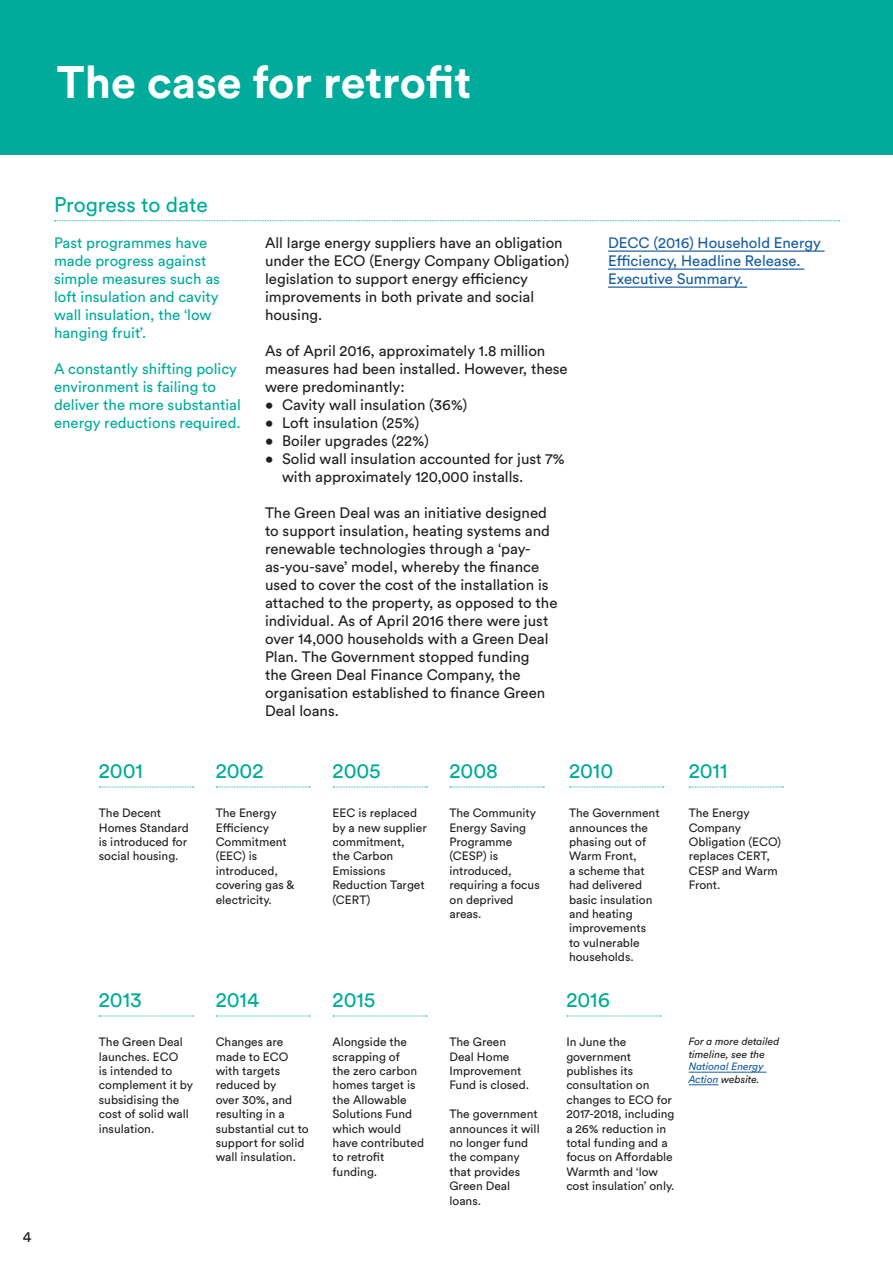
<style>
.page{position:relative;width:893px;height:1263px;background:#fff}
.page>*{position:absolute;margin:0;border:0;box-sizing:border-box;transform-origin:0 0}
.t1{font:700 45px "Circular Std";color:#fff}
.t2{font:21px "Circular Std";letter-spacing:-.005em;color:#00ab9b}
.t3{font:15px/18px "Circular Std";color:#231f20}
.t4{font:15px/18px "Circular Std";color:#00ab9b}
.t5{font:15px/18px "Circular Std";color:#175d9e}
.t6{font:12px/14.4px "Circular Std";color:#231f20}
.t7{font:italic 10.5px/12.6px "Circular Std";color:#231f20}
.t8{font:italic 10.5px/12.6px "Circular Std";color:#175d9e}
.s1{color:#231f20}
</style>
<div class="page">
<svg style="left:54px;top:220px;width:786px;height:1px"></svg>
<hr style="left:608px;top:250px;width:217px;height:2px;background:#175d9e">
<hr style="left:608px;top:268px;width:196px;height:2px;background:#175d9e">
<hr style="left:608px;top:286px;width:139px;height:2px;background:#175d9e">
<svg style="left:99px;top:787px;width:95px;height:1px"></svg>
<svg style="left:216px;top:787px;width:95px;height:1px"></svg>
<svg style="left:333px;top:787px;width:94px;height:1px"></svg>
<svg style="left:450px;top:787px;width:94px;height:1px"></svg>
<svg style="left:569px;top:787px;width:95px;height:1px"></svg>
<svg style="left:689px;top:787px;width:94px;height:1px"></svg>
<svg style="left:99px;top:1015px;width:95px;height:1px"></svg>
<svg style="left:216px;top:1015px;width:95px;height:1px"></svg>
<svg style="left:333px;top:1015px;width:94px;height:1px"></svg>
<svg style="left:567px;top:1015px;width:94px;height:1px"></svg>
<div style="left:0;top:0;width:893px;height:154px;background:#00ab9b"></div>
<hr style="left:689px;top:1072px;width:77px;height:1px;background:#175d9e">
<svg style="left:689px;top:1084px;width:29px;height:1px"></svg>
<h1 class="t1" style="left:57px;top:53px;width:416px">The case for retrofit</h1>
<p class="t3" style="left:23px;top:1227px;width:10px">4</p>
<h2 class="t2" style="left:54px;top:192px;width:155px">Progress to date</h2>
<p class="t4" style="left:54px;top:234px;width:168px">Past programmes have made progress against simple measures such as loft insulation and cavity wall insulation, the ‘low hanging fruit’.</p>
<p class="t4" style="left:54px;top:360px;width:188px">A constantly shifting policy environment is failing to deliver the more substantial energy reductions required.</p>
<p class="t3" style="left:265px;top:234px;width:306px">All large energy suppliers have an obligation under the ECO (Energy Company Obligation) legislation to support energy efficiency improvements in both private and social housing.</p>
<p class="t3" style="left:265px;top:342px;width:304px">As of April 2016, approximately 1.8 million measures had been installed. However, these were predominantly:</p>
<p class="t3" style="left:265px;top:396px;width:204px">• Cavity wall insulation (36%)</p>
<p class="t3" style="left:265px;top:414px;width:156px">• Loft insulation (25%)</p>
<p class="t3" style="left:265px;top:432px;width:165px">• Boiler upgrades (22%)</p>
<p class="t3" style="left:282px;top:450px;width:284px;text-indent:-17px">• Solid wall insulation accounted for just 7% with approximately 120,000 installs.</p>
<p class="t3" style="left:265px;top:504px;width:294px">The Green Deal was an initiative designed to support insulation, heating systems and renewable technologies through a ‘pay&shy;as-you-save’ model, whereby the finance used to cover the cost of the installation is attached to the property, as opposed to the individual. As of April 2016 there were just over 14,000 households with a Green Deal Plan. The Government stopped funding<br>the Green Deal Finance Company, the organisation established to finance Green Deal loans.</p>
<p class="t5" style="left:608px;top:234px;width:214px">DECC (2016) Household Energy<br>Efficiency, Headline Release.<br>Executive Summary.</p>
<h2 class="t2" style="left:99px;top:758px;width:46px">2001</h2>
<h2 class="t2" style="left:216px;top:758px;width:49px">2002</h2>
<h2 class="t2" style="left:333px;top:758px;width:50px">2005</h2>
<h2 class="t2" style="left:449px;top:758px;width:50px">2008</h2>
<p class="t6" style="left:333px;top:806px;width:96px">EEC is replaced by a new supplier commitment,<br>the Carbon<br>Emissions<br>Reduction Target (CERT)</p>
<p class="t6" style="left:449px;top:806px;width:92px">The Community<br>Energy Saving<br>Programme (CESP) is introduced, requiring a focus on deprived areas.</p>
<p class="t6" style="left:99px;top:806px;width:91px">The Decent<br>Homes Standard is introduced for social housing.</p>
<p class="t6" style="left:216px;top:806px;width:80px">The Energy<br>Efficiency<br>Commitment (EEC) is introduced, covering gas &amp; electricity.</p>
<h2 class="t2" style="left:569px;top:758px;width:46px">2010</h2>
<p class="t6" style="left:569px;top:806px;width:92px">The Government announces the phasing out of<br>Warm Front,<br>a scheme that had delivered basic insulation and heating improvements to vulnerable households.</p>
<h2 class="t2" style="left:99px;top:987px;width:44px">2013</h2>
<p class="t6" style="left:99px;top:1034px;width:96px">The Green Deal launches. ECO<br>is intended to complement it by subsidising the cost of solid wall insulation.</p>
<p class="t6" style="left:216px;top:1034px;width:95px">Changes are made to ECO with targets reduced by<br>over 30%, and resulting in a substantial cut to support for solid wall insulation.</p>
<p class="t6" style="left:333px;top:1034px;width:93px">Alongside the scrapping of<br>the zero carbon homes target is the Allowable<br>Solutions Fund which would have contributed to retrofit funding.</p>
<h2 class="t2" style="left:216px;top:987px;width:45px">2014</h2>
<h2 class="t2" style="left:333px;top:987px;width:44px">2015</h2>
<h2 class="t2" style="left:566px;top:987px;width:45px">2016</h2>
<p class="t6" style="left:449px;top:1034px;width:81px">The Green<br>Deal Home<br>Improvement<br>Fund is closed.</p>
<p class="t6" style="left:449px;top:1106px;width:92px">The government announces it will no longer fund the company that provides<br>Green Deal loans.</p>
<p class="t6" style="left:566px;top:1034px;width:110px">In June the government publishes its consultation on changes to ECO for<br>2017-2018, including a 26% reduction in total funding and a focus on Affordable<br>Warmth and ‘low cost insulation’ only.</p>
<h2 class="t2" style="left:689px;top:758px;width:40px">2011</h2>
<p class="t6" style="left:689px;top:806px;width:94px">The Energy<br>Company<br>Obligation (ECO) replaces CERT,<br>CESP and Warm<br>Front.</p>
<p class="t7" style="left:689px;top:1035px;width:92px">For a more detailed timeline, see the</p>
<p class="t8" style="left:689px;top:1060px;width:77px">National Energy<br>Action <span class="s1">website.</span></p>
</div>
